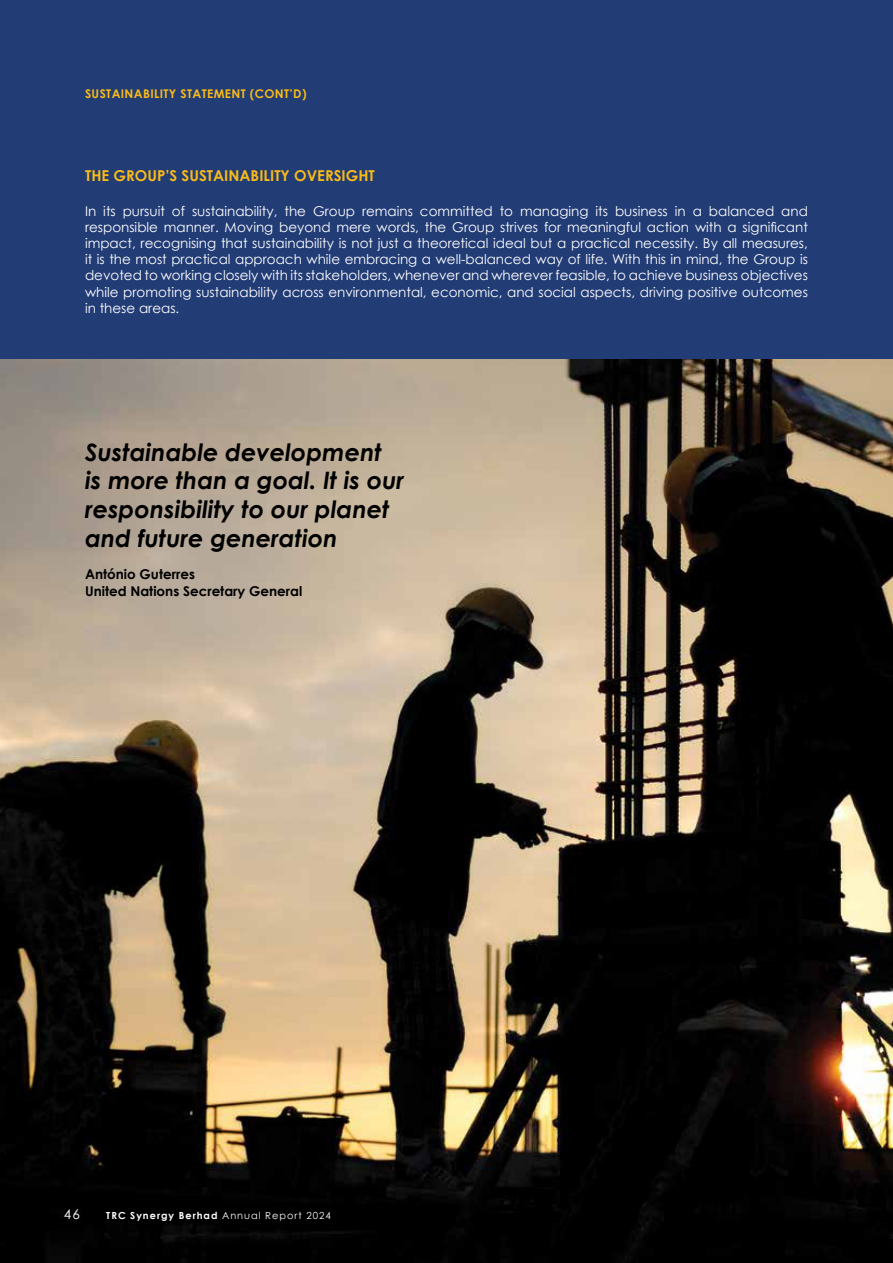
<style>
.page{position:relative;width:893px;height:1263px;background:#fff}
.page>*{position:absolute;margin:0;border:0;box-sizing:border-box;transform-origin:0 0}
.t1{font:italic 700 24px/28.8px "Century Gothic";color:#000}
.t2{font:700 15px "Century Gothic";color:#f8ba17}
.t3{font:13.5px/16.2px "Century Gothic";color:#fff;text-align:justify}
.t4{font:700 13.5px/16.2px "Century Gothic";color:#000}
.t5{font:700 12px "Century Gothic";letter-spacing:.03em;color:#f8ba17}
.t6{font:700 9.75px "Century Gothic";letter-spacing:.1em;color:#fff}
.s1{font-weight:400}
</style>
<div class="page">
<div style="left:0;top:0;width:893px;height:446px;background:#223c76"></div>
<img style="left:0;top:359px;width:893px;height:904px">
<p class="t5" style="left:85px;top:85px;width:223px">SUSTAINABILITY STATEMENT (CONT’D)</p>
<p class="t2" style="left:85px;top:164px;width:291px">THE GROUP’S SUSTAINABILITY OVERSIGHT</p>
<p class="t3" style="left:85px;top:202px;width:724px">In its pursuit of sustainability, the Group remains committed to managing its business in a balanced and responsible manner. Moving beyond mere words, the Group strives for meaningful action with a significant impact, recognising that sustainability is not just a theoretical ideal but a practical necessity. By all measures, it is the most practical approach while embracing a well-balanced way of life. With this in mind, the Group is devoted to working closely with its stakeholders, whenever and wherever feasible, to achieve business objectives while promoting sustainability across environmental, economic, and social aspects, driving positive outcomes in these areas.</p>
<h1 class="t1" style="left:85px;top:436px;width:321px">Sustainable development<br>is more than a goal. It is our responsibility to our planet and future generation</h1>
<p class="t4" style="left:85px;top:566px;width:219px">António Guterres<br>United Nations Secretary General</p>
<p class="t3" style="left:64px;top:1206px;width:18px">46</p>
<p class="t6" style="left:106px;top:1208px;width:226px">TRC Synergy Berhad <span class="s1">Annual Report 2024</span></p>
</div>
